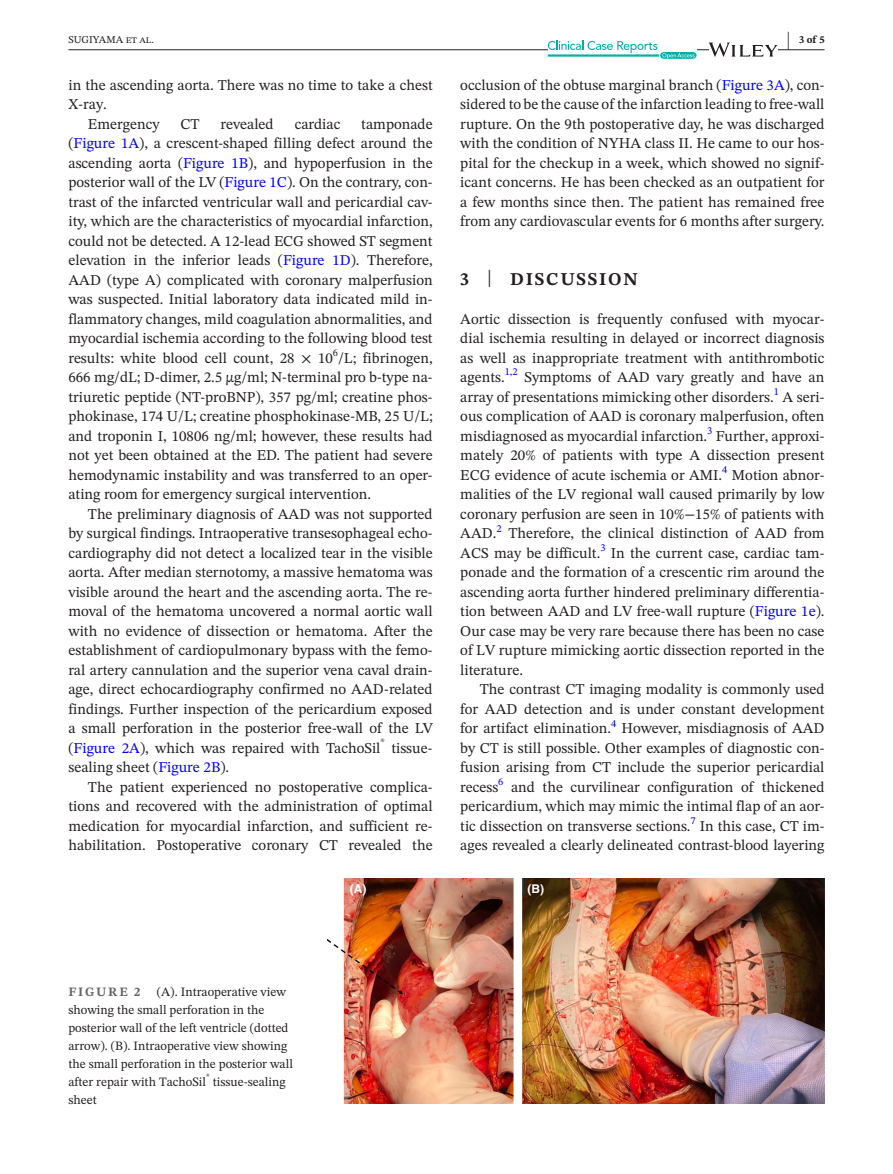
<style>
.page{position:relative;width:893px;height:1174px;background:#fff}
.page>*{position:absolute;margin:0;border:0;box-sizing:border-box;transform-origin:0 0}
.t1{font:700 21px "STIX Two Text";color:#231f20;scale:.42 1}
.t2{font:700 18px "STIX Two Text";letter-spacing:.1em;color:#231f20}
.t3{font:15px/19.5px "STIX Two Text";color:#231f20;text-align:justify}
.t4{font:12.75px/18px "STIX Two Text";color:#231f20}
.t5{font:700 12.75px "STIX Two Text";letter-spacing:.14em;color:#636366}
.t6{font:700 12px "Helvetica";color:#fff}
.t7{font:10.5px "STIX Two Text";color:#231f20}
.t8{font:10.5px "STIX Two Text";color:#00f}
.t9{font:700 10.5px "STIX Two Text";color:#231f20}
.t10{font:8.85px "STIX Two Text";color:#231f20}
.s1{color:#00f}
.s2{font-weight:400;font-size:23.7px}
</style>
<div class="page">
<hr style="left:68px;top:49px;width:756px;height:1px;background:#231f20">
<svg style="left:548px;top:41px;width:148px;height:18px"></svg>
<svg style="left:709px;top:43px;width:68px;height:14px"></svg>
<img style="left:327px;top:878px;width:497px;height:226px">
<h1 class="t1" style="left:787px;top:24px;width:8px">|</h1>
<p class="t7" style="left:68px;top:32px;width:87px">SUGIYAMA et al.</p>
<p class="t9" style="left:799px;top:32px;width:27px">3 of 5</p>
<p class="t3" style="left:68px;top:75px;width:366px">in the ascending aorta. There was no time to take a chest</p>
<p class="t3" style="left:68px;top:94px;width:40px">X-ray.</p>
<p class="t3" style="left:88px;top:114px;width:73px">Emergency</p>
<p class="t3" style="left:181px;top:114px;width:21px">CT</p>
<p class="t3" style="left:221px;top:114px;width:55px">revealed</p>
<p class="t3" style="left:295px;top:114px;width:47px">cardiac</p>
<p class="t3" style="left:460px;top:75px;width:366px">occlusion of the obtuse marginal branch (<span class="s1">Figure 3A</span>), con&shy;sidered to be the cause of the infarction leading to free-wall rupture. On the 9th postoperative day, he was discharged with the condition of NYHA class II. He came to our hos&shy;pital for the checkup in a week, which showed no signif&shy;icant concerns. He has been checked as an outpatient for a few months since then. The patient has remained free from any cardiovascular events for 6 months after surgery.</p>
<p class="t3" style="left:68px;top:114px;width:366px;text-indent:293px">tamponade (<span class="s1">Figure 1A</span>), a crescent-shaped filling defect around the ascending aorta (<span class="s1">Figure 1B</span>), and hypoperfusion in the posterior wall of the LV (<span class="s1">Figure 1C</span>). On the contrary, con&shy;trast of the infarcted ventricular wall and pericardial cav&shy;ity, which are the characteristics of myocardial infarction, could not be detected. A 12-lead ECG showed ST segment elevation in the inferior leads (<span class="s1">Figure 1D</span>). Therefore, AAD (type A) complicated with coronary malperfusion was suspected. Initial laboratory data indicated mild in&shy;flammatory changes, mild coagulation abnormalities, and myocardial ischemia according to the following blood test results: white blood cell count, 28 × 10 /L; fibrinogen,</p>
<p class="t2" style="left:460px;top:266px;width:179px">3 <span class="s2">|</span> DISCUSSION</p>
<p class="t3" style="left:460px;top:309px;width:366px">Aortic dissection is frequently confused with myocar&shy;dial ischemia resulting in delayed or incorrect diagnosis as well as inappropriate treatment with antithrombotic agents.</p>
<p class="t7" style="left:333px;top:345px;width:7px">6</p>
<p class="t3" style="left:68px;top:367px;width:366px">666 mg/dL; D-dimer, 2.5 µg/ml; N-terminal pro b-type na&shy;triuretic peptide (NT-proBNP), 357 pg/ml; creatine phos&shy;phokinase, 174 U/L; creatine phosphokinase-MB, 25 U/L; and troponin I, 10806 ng/ml; however, these results had not yet been obtained at the ED. The patient had severe hemodynamic instability and was transferred to an oper&shy;ating room for emergency surgical intervention.</p>
<p class="t3" style="left:68px;top:504px;width:366px;text-indent:19px">The preliminary diagnosis of AAD was not supported by surgical findings. Intraoperative transesophageal echo&shy;cardiography did not detect a localized tear in the visible aorta. After median sternotomy, a massive hematoma was visible around the heart and the ascending aorta. The re&shy;moval of the hematoma uncovered a normal aortic wall with no evidence of dissection or hematoma. After the establishment of cardiopulmonary bypass with the femo&shy;ral artery cannulation and the superior vena caval drain&shy;age, direct echocardiography confirmed no AAD-related findings. Further inspection of the pericardium exposed a small perforation in the posterior free-wall of the LV (<span class="s1">Figure 2A</span>), which was repaired with TachoSil</p>
<p class="t8" style="left:505px;top:364px;width:14px">1,2</p>
<p class="t3" style="left:460px;top:367px;width:366px;text-indent:64px">Symptoms of AAD vary greatly and have an array of presentations mimicking other disorders.</p>
<p class="t8" style="left:774px;top:384px;width:7px">1</p>
<p class="t3" style="left:460px;top:387px;width:366px;text-indent:322px">A seri&shy;ous complication of AAD is coronary malperfusion, often misdiagnosed as myocardial infarction.</p>
<p class="t8" style="left:707px;top:423px;width:7px">3</p>
<p class="t3" style="left:460px;top:426px;width:366px;text-indent:255px">Further, approxi&shy;mately 20% of patients with type A dissection present ECG evidence of acute ischemia or AMI.</p>
<p class="t8" style="left:722px;top:462px;width:7px">4</p>
<p class="t3" style="left:460px;top:465px;width:366px;text-indent:272px">Motion abnor&shy;malities of the LV regional wall caused primarily by low coronary perfusion are seen in 10%−15% of patients with AAD.</p>
<p class="t8" style="left:496px;top:520px;width:7px">2</p>
<p class="t3" style="left:460px;top:523px;width:366px;text-indent:48px">Therefore, the clinical distinction of AAD from<br>ACS may be difficult.</p>
<p class="t8" style="left:600px;top:540px;width:7px">3</p>
<p class="t3" style="left:460px;top:543px;width:366px;text-indent:151px">In the current case, cardiac tam&shy;ponade and the formation of a crescentic rim around the ascending aorta further hindered preliminary differentia&shy;tion between AAD and LV free-wall rupture (<span class="s1">Figure 1e</span>).<br>Our case may be very rare because there has been no case of LV rupture mimicking aortic dissection reported in the literature.</p>
<p class="t3" style="left:460px;top:679px;width:366px;text-indent:20px">The contrast CT imaging modality is commonly used for AAD detection and is under constant development for artifact elimination.</p>
<p class="t8" style="left:611px;top:715px;width:7px">4</p>
<p class="t3" style="left:460px;top:718px;width:366px;text-indent:161px">However, misdiagnosis of AAD by CT is still possible. Other examples of diagnostic con&shy;fusion arising from CT include the superior pericardial recess</p>
<p class="t7" style="left:381px;top:735px;width:6px">®</p>
<p class="t3" style="left:391px;top:738px;width:43px">tissue-</p>
<p class="t3" style="left:68px;top:757px;width:162px">sealing sheet (<span class="s1">Figure 2B</span>).</p>
<p class="t3" style="left:88px;top:777px;width:346px">The patient experienced no postoperative complica-</p>
<p class="t3" style="left:68px;top:796px;width:366px">tions and recovered with the administration of optimal</p>
<p class="t3" style="left:68px;top:816px;width:366px">medication for myocardial infarction, and sufficient re-</p>
<p class="t3" style="left:68px;top:835px;width:366px">habilitation. Postoperative coronary CT revealed the</p>
<p class="t8" style="left:498px;top:774px;width:7px">6</p>
<p class="t3" style="left:460px;top:777px;width:366px;text-indent:51px">and the curvilinear configuration of thickened pericardium, which may mimic the intimal flap of an aor&shy;tic dissection on transverse sections.</p>
<p class="t8" style="left:691px;top:813px;width:7px">7</p>
<p class="t3" style="left:460px;top:816px;width:366px;text-align:right">In this case, CT im-<br>ages revealed a clearly delineated contrast-blood layering</p>
<p class="t4" style="left:68px;top:982px;width:226px;text-indent:88px">(A). Intraoperative view showing the small perforation in the posterior wall of the left ventricle (dotted arrow). (B). Intraoperative view showing the small perforation in the posterior wall after repair with TachoSil</p>
<p class="t5" style="left:68px;top:982px;width:73px">FIGURE 2</p>
<p class="t10" style="left:206px;top:1071px;width:5px">®</p>
<p class="t4" style="left:213px;top:1072px;width:74px">tissue-sealing</p>
<p class="t4" style="left:68px;top:1090px;width:30px">sheet</p>
<p class="t6" style="left:350px;top:881px;width:18px">(A)</p>
<p class="t6" style="left:527px;top:881px;width:18px">(B)</p>
</div>
